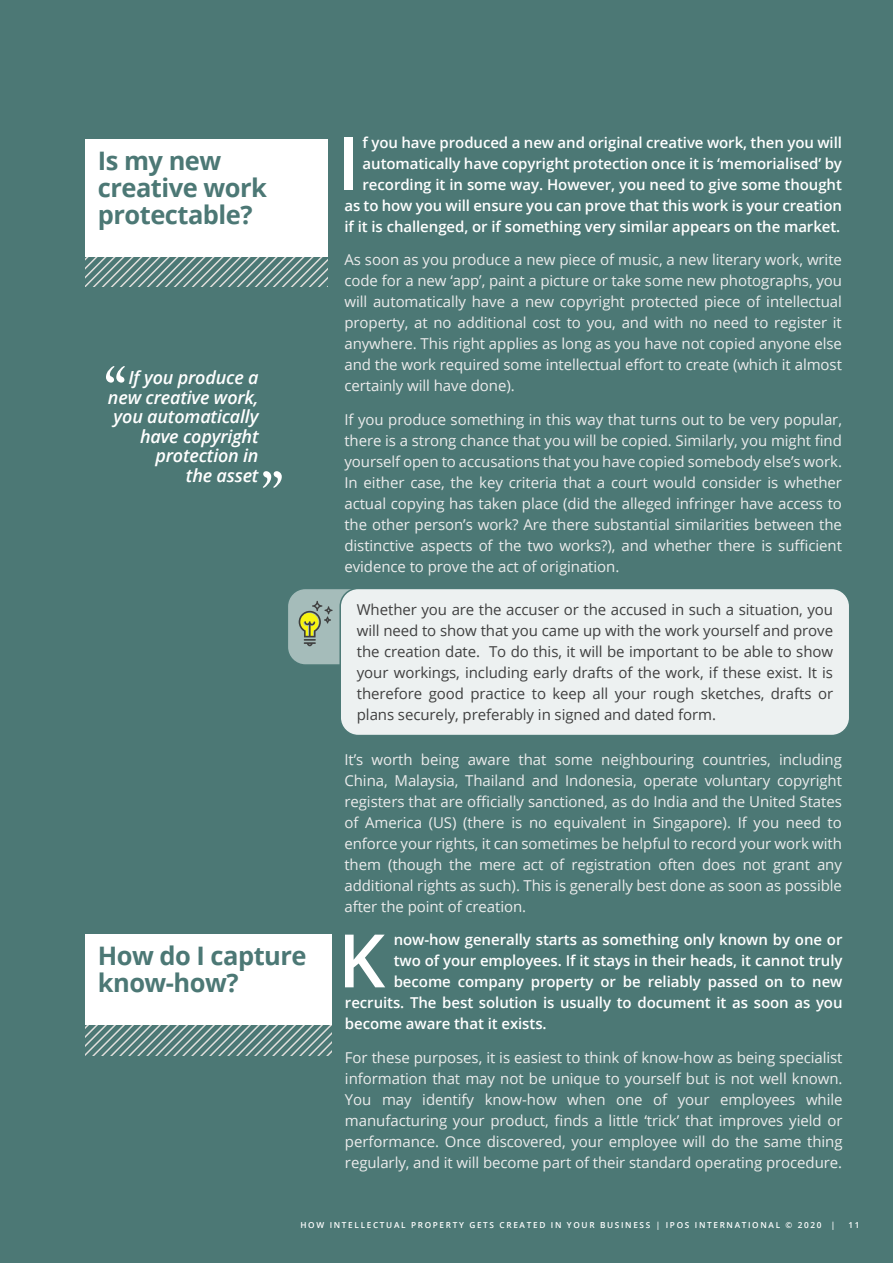
<style>
.page{position:relative;width:893px;height:1263px;background:#fff}
.page>*{position:absolute;margin:0;border:0;box-sizing:border-box;transform-origin:0 0}
.t1{font:600 73.8px "Open Sans";color:#fff}
.Paragraph_Style-A-Ti{font:700 25.5px/27px "Open Sans";letter-spacing:-.02em;color:#4c7875}
.t2{font:italic 600 18px/19.5px "Open Sans";letter-spacing:-.01em;color:#fff;text-align:right}
.t3{font:15px/21px "Open Sans";letter-spacing:-.005em;color:#ececec;text-align:justify}
.t4{font:600 15px/21px "Open Sans";letter-spacing:-.005em;color:#fff;text-align:right}
.t5{font:15px/21px "Open Sans";letter-spacing:-.005em;color:#3f3f3f;text-align:justify}
.t6{font:600 8.25px "Open Sans";letter-spacing:.2em;color:#fff}
</style>
<div class="page">
<div style="left:1px;top:0;width:892px;height:1263px;background:#4c7875"></div>
<div style="left:85px;top:139px;width:242px;height:118px;background:#fff"></div>
<div style="left:85px;top:934px;width:247px;height:91px;background:#fff"></div>
<svg style="left:85px;top:257px;width:243px;height:30px"></svg>
<svg style="left:85px;top:1026px;width:247px;height:29px"></svg>
<svg style="left:263px;top:471px;width:19px;height:17px"></svg>
<svg style="left:106px;top:366px;width:19px;height:17px"></svg>
<div style="left:287px;top:588px;width:510px;height:77px;background:#a5bcba;border-radius:18px"></div>
<div style="left:340px;top:588px;width:510px;height:147px;background:#edf1f1;border-radius:18px"></div>
<div style="left:339px;top:588px;width:511px;height:148px;border:2px solid #4c7976;border-radius:18px"></div>
<svg style="left:299px;top:601px;width:34px;height:45px"></svg>
<p class="Paragraph_Style-A-Ti" style="left:98px;top:147px;width:171px">Is my new creative work protectable?</p>
<p class="t2" style="left:108px;top:368px;width:152px">If you produce a new creative work, you automatically have copyright protection in<br>the asset</p>
<p class="Paragraph_Style-A-Ti" style="left:98px;top:942px;width:210px">How do I capture know-how?</p>
<p class="t4" style="left:344px;top:131px;width:499px">f you have produced a new and original creative work, then you will automatically have copyright protection once it is ‘memorialised’ by recording it in some way. However, you need to give some thought as to how you will ensure you can prove that this work is your creation if it is challenged, or if something very similar appears on the market.</p>
<p class="t3" style="left:344px;top:249px;width:499px">As soon as you produce a new piece of music, a new literary work, write code for a new ‘app’, paint a picture or take some new photographs, you will automatically have a new copyright protected piece of intellectual property, at no additional cost to you, and with no need to register it anywhere. This right applies as long as you have not copied anyone else and the work required some intellectual effort to create (which it almost certainly will have done).</p>
<p class="t3" style="left:344px;top:409px;width:499px">If you produce something in this way that turns out to be very popular, there is a strong chance that you will be copied. Similarly, you might find yourself open to accusations that you have copied somebody else’s work.<br>In either case, the key criteria that a court would consider is whether actual copying has taken place (did the alleged infringer have access to the other person’s work? Are there substantial similarities between the distinctive aspects of the two works?), and whether there is sufficient evidence to prove the act of origination.</p>
<p class="t1" style="left:337px;top:112px;width:24px">I</p>
<p class="t5" style="left:357px;top:598px;width:478px">Whether you are the accuser or the accused in such a situation, you will need to show that you came up with the work yourself and prove the creation date. To do this, it will be important to be able to show your workings, including early drafts of the work, if these exist. It is therefore good practice to keep all your rough sketches, drafts or plans securely, preferably in signed and dated form.</p>
<p class="t3" style="left:344px;top:749px;width:499px">It’s worth being aware that some neighbouring countries, including China, Malaysia, Thailand and Indonesia, operate voluntary copyright registers that are officially sanctioned, as do India and the United States of America (US) (there is no equivalent in Singapore). If you need to enforce your rights, it can sometimes be helpful to record your work with them (though the mere act of registration often does not grant any additional rights as such). This is generally best done as soon as possible after the point of creation.</p>
<p class="t1" style="left:338px;top:910px;width:49px">K</p>
<p class="t4" style="left:394px;top:929px;width:450px">now-how generally starts as something only known by one or</p>
<p class="t4" style="left:394px;top:950px;width:450px">two of your employees. If it stays in their heads, it cannot truly</p>
<p class="t4" style="left:394px;top:971px;width:450px">become company property or be reliably passed on to new</p>
<p class="t4" style="left:345px;top:992px;width:499px">recruits. The best solution is usually to document it as soon as you</p>
<p class="t4" style="left:345px;top:1013px;width:203px">become aware that it exists.</p>
<p class="t3" style="left:345px;top:1047px;width:499px">For these purposes, it is easiest to think of know-how as being specialist information that may not be unique to yourself but is not well known.<br>You may identify know-how when one of your employees while manufacturing your product, finds a little ‘trick’ that improves yield or performance. Once discovered, your employee will do the same thing regularly, and it will become part of their standard operating procedure.</p>
<p class="t6" style="left:300px;top:1219px;width:536px">HOW INTELLECTUAL PROPERTY GETS CREATED IN YOUR BUSINESS | IPOS INTERNATIONAL © 2020 |</p>
<p class="t6" style="left:848px;top:1219px;width:13px">11</p>
</div>
